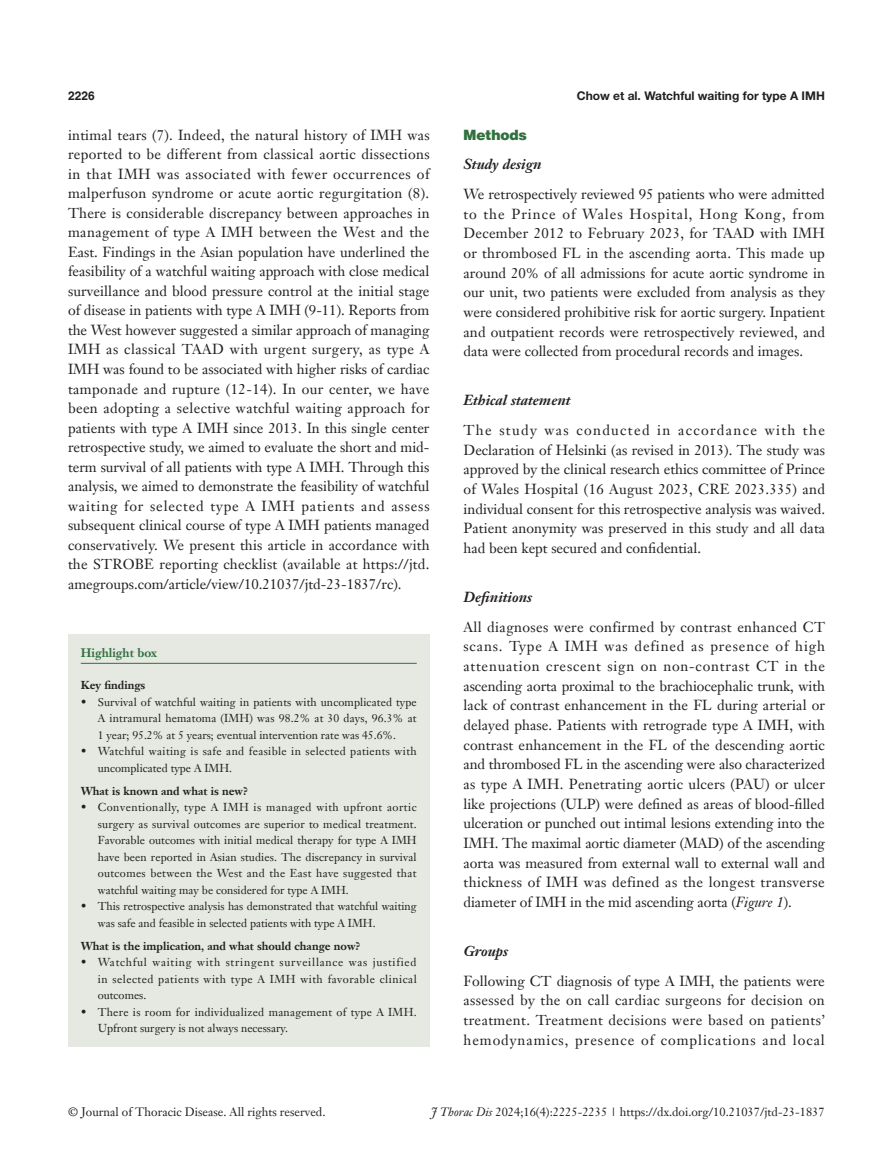
<style>
.page{position:relative;width:893px;height:1170px;background:#fff}
.page>*{position:absolute;margin:0;border:0;box-sizing:border-box;transform-origin:0 0}
.t1{font:14.25px/19.6px "Janson Text LT";color:#231f20;text-align:justify}
._2ji-6_5{font:italic 700 14.25px "Janson Text LT";color:#231f20}
._2ji-zhengti{font:italic 700 14.25px "Janson Text LT";color:#231f20}
._1ji-zhengti{font:900 14.25px "Helvetica";color:#30703e}
.t2{font:12px "Janson Text LT";color:#231f20}
.t3{font:700 12px "Helvetica Neue LT Pro";color:#231f20}
.Cite{font:700 12px "Janson Text LT";color:#30703e}
.t4{font:700 12px "Helvetica";color:#231f20}
.box-zhengwen{font:11.25px/16.5px "Janson Text LT";color:#231f20;text-align:justify}
.box-zhengwen-2{font:11.25px/16.5px "Janson Text LT";letter-spacing:.02em;color:#231f20}
.box-zhengwen-3{font:11.25px/16.5px "Janson Text LT";letter-spacing:.03em;color:#231f20}
.box-biaoti-1_5mm{font:700 11.25px "Janson Text LT";color:#231f20}
.box-biaoti{font:700 11.25px "Janson Text LT";color:#231f20}
.s1{font-style:italic}
</style>
<div class="page">
<div style="left:68px;top:634px;width:361px;height:412px;background:#e5e9e1"></div>
<hr style="left:81px;top:663px;width:336px;height:1px;background:#30703e">
<p class="t4" style="left:68px;top:88px;width:28px">2226</p>
<p class="t3" style="left:577px;top:88px;width:250px">Chow et al. Watchful waiting for type A IMH</p>
<p class="t1" style="left:68px;top:125px;width:363px">intimal tears (7). Indeed, the natural history of IMH was reported to be different from classical aortic dissections in that IMH was associated with fewer occurrences of malperfuson syndrome or acute aortic regurgitation (8).<br>There is considerable discrepancy between approaches in management of type A IMH between the West and the East. Findings in the Asian population have underlined the feasibility of a watchful waiting approach with close medical surveillance and blood pressure control at the initial stage of disease in patients with type A IMH (9-11). Reports from the West however suggested a similar approach of managing IMH as classical TAAD with urgent surgery, as type A IMH was found to be associated with higher risks of cardiac tamponade and rupture (12-14). In our center, we have been adopting a selective watchful waiting approach for patients with type A IMH since 2013. In this single center retrospective study, we aimed to evaluate the short and mid&shy;term survival of all patients with type A IMH. Through this analysis, we aimed to demonstrate the feasibility of watchful waiting for selected type A IMH patients and assess subsequent clinical course of type A IMH patients managed conservatively. We present this article in accordance with the STROBE reporting checklist (available at https://jtd. amegroups.com/article/view/10.21037/jtd-23-1837/rc).</p>
<p class="_1ji-zhengti" style="left:463px;top:126px;width:65px">Methods</p>
<p class="_2ji-zhengti" style="left:463px;top:155px;width:80px">Study design</p>
<p class="t1" style="left:463px;top:184px;width:363px">We retrospectively reviewed 95 patients who were admitted to the Prince of Wales Hospital, Hong Kong, from December 2012 to February 2023, for TAAD with IMH or thrombosed FL in the ascending aorta. This made up around 20% of all admissions for acute aortic syndrome in our unit, two patients were excluded from analysis as they were considered prohibitive risk for aortic surgery. Inpatient and outpatient records were retrospectively reviewed, and data were collected from procedural records and images.</p>
<p class="_2ji-6_5" style="left:463px;top:391px;width:109px">Ethical statement</p>
<p class="t1" style="left:463px;top:420px;width:363px">The study was conducted in accordance with the Declaration of Helsinki (as revised in 2013). The study was approved by the clinical research ethics committee of Prince of Wales Hospital (16 August 2023, CRE 2023.335) and individual consent for this retrospective analysis was waived.<br>Patient anonymity was preserved in this study and all data had been kept secured and confidential.</p>
<p class="_2ji-6_5" style="left:463px;top:588px;width:70px">Definitions</p>
<p class="t1" style="left:463px;top:616px;width:363px">All diagnoses were confirmed by contrast enhanced CT scans. Type A IMH was defined as presence of high attenuation crescent sign on non-contrast CT in the ascending aorta proximal to the brachiocephalic trunk, with lack of contrast enhancement in the FL during arterial or delayed phase. Patients with retrograde type A IMH, with contrast enhancement in the FL of the descending aortic and thrombosed FL in the ascending were also characterized as type A IMH. Penetrating aortic ulcers (PAU) or ulcer like projections (ULP) were defined as areas of blood-filled ulceration or punched out intimal lesions extending into the IMH. The maximal aortic diameter (MAD) of the ascending aorta was measured from external wall to external wall and thickness of IMH was defined as the longest transverse diameter of IMH in the mid ascending aorta (<span class="s1">Figure 1</span>).</p>
<p class="_2ji-6_5" style="left:463px;top:941px;width:46px">Groups</p>
<p class="t1" style="left:463px;top:970px;width:363px">Following CT diagnosis of type A IMH, the patients were assessed by the on call cardiac surgeons for decision on treatment. Treatment decisions were based on patients’ hemodynamics, presence of complications and local</p>
<p class="Cite" style="left:81px;top:645px;width:78px">Highlight box</p>
<p class="box-biaoti" style="left:81px;top:678px;width:66px">Key findings</p>
<p class="box-zhengwen" style="left:98px;top:693px;width:321px;text-indent:-17px">• Survival of watchful waiting in patients with uncomplicated type A intramural hematoma (IMH) was 98.2% at 30 days, 96.3% at 1 year; 95.2% at 5 years; eventual intervention rate was 45.6%.</p>
<p class="box-zhengwen-3" style="left:98px;top:743px;width:320px;text-indent:-17px">• Watchful waiting is safe and feasible in selected patients with uncomplicated type A IMH.</p>
<p class="box-biaoti-1_5mm" style="left:81px;top:783px;width:169px">What is known and what is new?</p>
<p class="box-zhengwen" style="left:98px;top:799px;width:320px;text-indent:-17px">• Conventionally, type A IMH is managed with upfront aortic surgery as survival outcomes are superior to medical treatment.<br>Favorable outcomes with initial medical therapy for type A IMH have been reported in Asian studies. The discrepancy in survival outcomes between the West and the East have suggested that watchful waiting may be considered for type A IMH.</p>
<p class="box-zhengwen" style="left:98px;top:898px;width:320px;text-indent:-17px">• This retrospective analysis has demonstrated that watchful waiting was safe and feasible in selected patients with type A IMH.</p>
<p class="box-biaoti-1_5mm" style="left:81px;top:938px;width:281px">What is the implication, and what should change now?</p>
<p class="box-zhengwen" style="left:98px;top:953px;width:320px;text-indent:-17px">• Watchful waiting with stringent surveillance was justified in selected patients with type A IMH with favorable clinical outcomes.</p>
<p class="box-zhengwen-2" style="left:98px;top:1003px;width:320px;text-indent:-17px">• There is room for individualized management of type A IMH.<br>Upfront surgery is not always necessary.</p>
<p class="t2" style="left:68px;top:1104px;width:259px">© Journal of Thoracic Disease. All rights reserved.</p>
<p class="t2" style="left:431px;top:1104px;width:395px"><span class="s1">J Thorac Dis</span> 2024;16(4):2225-2235 | https://dx.doi.org/10.21037/jtd-23-1837</p>
</div>
